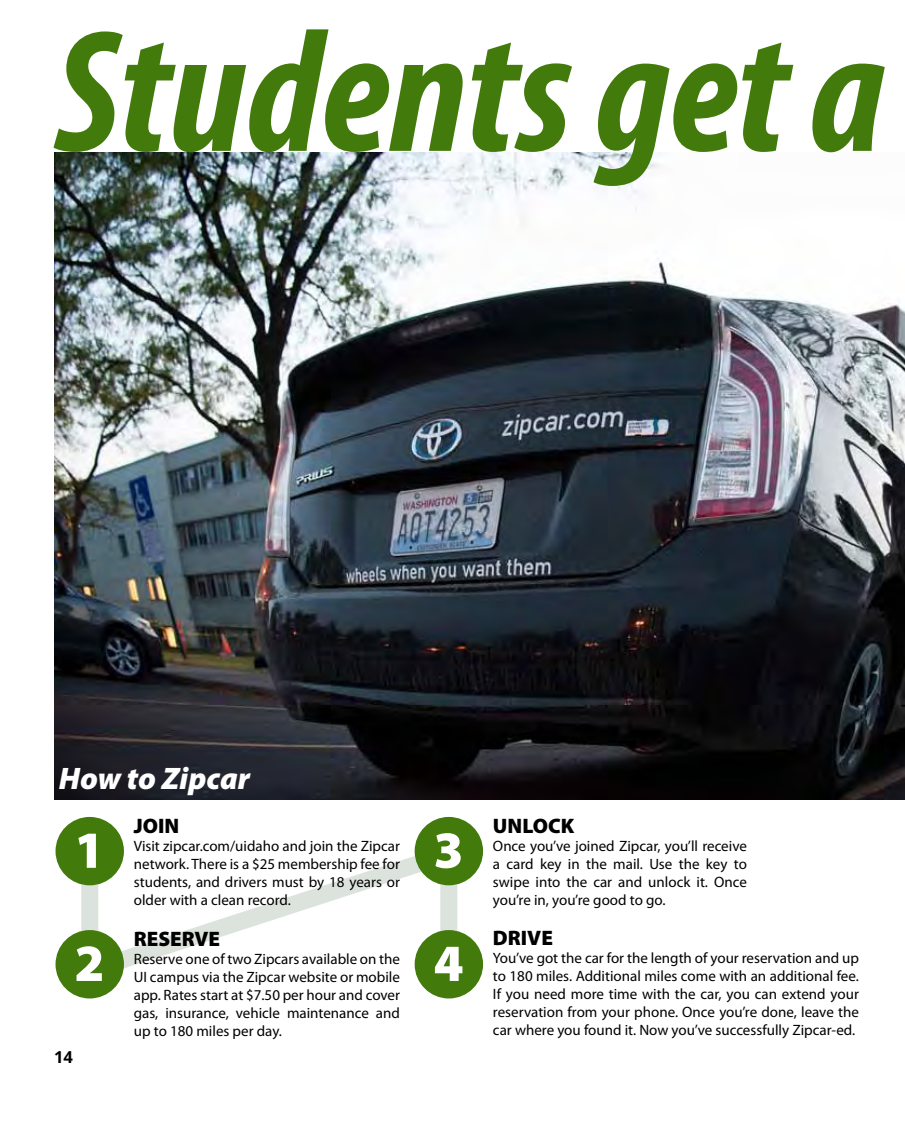
<style>
.page{position:relative;width:905px;height:1121px;background:#fff}
.page>*{position:absolute;margin:0;border:0;box-sizing:border-box;transform-origin:0 0}
.t1{font:italic 700 condensed 175.5px "Myriad Pro";color:#427a0b}
.t2{font:900 52.5px "Myriad Pro";color:#fff}
.t3{font:italic 900 31.2px "Myriad Pro";color:#fff}
.t4{font:900 21px "Myriad Pro";color:#000}
.t5{font:700 16.5px "Open Sans";color:#000}
.t6{font:15px/18px "Myriad Pro";color:#000;text-align:justify}
</style>
<div class="page">
<svg style="left:98px;top:856px;width:329px;height:122px"></svg>
<div style="left:440px;top:858px;width:17px;height:98px;background:#dce3dc;border-radius:6px"></div>
<div style="left:81px;top:862px;width:17px;height:98px;background:#dce3dc;border-radius:6px"></div>
<img style="left:54px;top:152px;width:850px;height:647px">
<div style="left:55px;top:817px;width:69px;height:68px;background:#427a0b;border-radius:50%"></div>
<div style="left:55px;top:930px;width:69px;height:68px;background:#427a0b;border-radius:50%"></div>
<div style="left:414px;top:817px;width:69px;height:68px;background:#427a0b;border-radius:50%"></div>
<div style="left:414px;top:930px;width:69px;height:68px;background:#427a0b;border-radius:50%"></div>
<h1 class="t1" style="left:54px;top:-17px;width:831px">Students get a</h1>
<h3 class="t3" style="left:59px;top:757px;width:193px">How to Zipcar</h3>
<h2 class="t2" style="left:74px;top:815px;width:32px">1</h2>
<h3 class="t4" style="left:134px;top:811px;width:47px">JOIN</h3>
<p class="t6" style="left:134px;top:836px;width:267px">Visit zipcar.com/uidaho and join the Zipcar network. There is a $25 membership fee for students, and drivers must by 18 years or older with a clean record.</p>
<h2 class="t2" style="left:74px;top:928px;width:32px">2</h2>
<p class="t5" style="left:54px;top:1045px;width:20px">14</p>
<h3 class="t4" style="left:134px;top:924px;width:88px">RESERVE</h3>
<p class="t6" style="left:134px;top:949px;width:267px">Reserve one of two Zipcars available on the UI campus via the Zipcar website or mobile app. Rates start at $7.50 per hour and cover gas, insurance, vehicle maintenance and up to 180 miles per day.</p>
<h2 class="t2" style="left:433px;top:815px;width:32px">3</h2>
<h2 class="t2" style="left:433px;top:928px;width:32px">4</h2>
<h3 class="t4" style="left:493px;top:811px;width:83px">UNLOCK</h3>
<p class="t6" style="left:493px;top:836px;width:255px">Once you’ve joined Zipcar, you’ll receive a card key in the mail. Use the key to swipe into the car and unlock it. Once you’re in, you’re good to go.</p>
<h3 class="t4" style="left:493px;top:924px;width:61px">DRIVE</h3>
<p class="t6" style="left:493px;top:949px;width:367px">You’ve got the car for the length of your reservation and up to 180 miles. Additional miles come with an additional fee.<br>If you need more time with the car, you can extend your reservation from your phone. Once you’re done, leave the car where you found it. Now you’ve successfully Zipcar-ed.</p>
</div>
